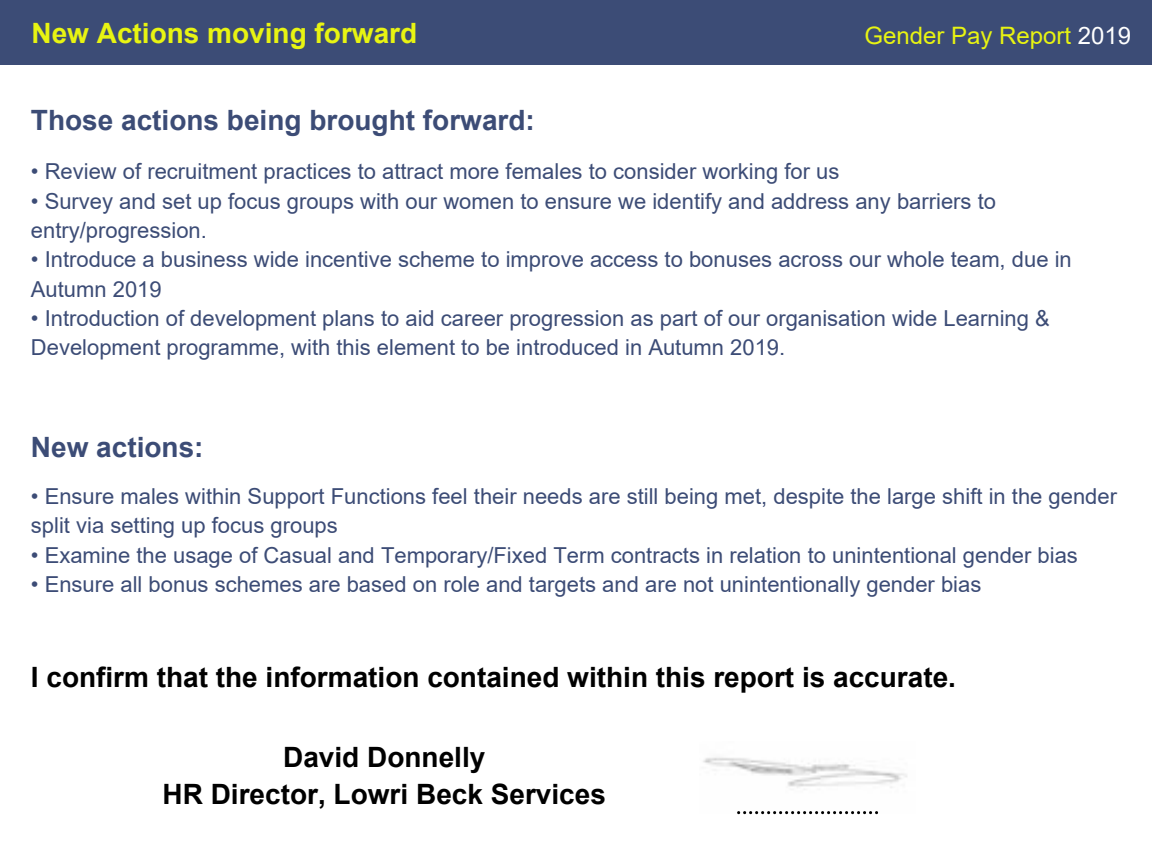
<style>
.page{position:relative;width:1152px;height:864px;background:#fff}
.page>*{position:absolute;margin:0;border:0;box-sizing:border-box;transform-origin:0 0}
.t1{font:700 28px/37.2px "Arial";color:#000;text-align:center}
.t2{font:700 28px "Arial";color:#3c4c76}
.t3{font:700 28px "Arial";color:#e8f412}
.t4{font:24px "Arial";color:#e8f412}
.t5{font:22px/29.2px "Arial";color:#3c4c76}
.s1{color:#fff}
</style>
<div class="page">
<div style="left:0;top:0;width:1152px;height:65px;background:#3c4c76"></div>
<img style="left:703px;top:757px;width:204px;height:31px">
<svg style="left:737px;top:811px;width:141px;height:3px"></svg>
<p class="t3" style="left:31px;top:14px;width:387px">New Actions moving forward</p>
<p class="t4" style="left:864px;top:19px;width:268px">Gender Pay Report <span class="s1">2019</span></p>
<p class="t2" style="left:31px;top:100px;width:506px">Those actions being brought forward:</p>
<p class="t5" style="left:31px;top:157px;width:810px">• Review of recruitment practices to attract more females to consider working for us</p>
<p class="t5" style="left:31px;top:186px;width:967px">• Survey and set up focus groups with our women to ensure we identify and address any barriers to entry/progression.</p>
<p class="t5" style="left:31px;top:245px;width:1042px">• Introduce a business wide incentive scheme to improve access to bonuses across our whole team, due in<br>Autumn 2019</p>
<p class="t5" style="left:31px;top:304px;width:1020px">• Introduction of development plans to aid career progression as part of our organisation wide Learning &amp;<br>Development programme, with this element to be introduced in Autumn 2019.</p>
<p class="t2" style="left:31px;top:428px;width:174px">New actions:</p>
<p class="t5" style="left:31px;top:482px;width:1088px">• Ensure males within Support Functions feel their needs are still being met, despite the large shift in the gender split via setting up focus groups</p>
<p class="t5" style="left:31px;top:540px;width:1049px">• Examine the usage of Casual and Temporary/Fixed Term contracts in relation to unintentional gender bias</p>
<p class="t5" style="left:31px;top:570px;width:952px">• Ensure all bonus schemes are based on role and targets and are not unintentionally gender bias</p>
<p class="t1" style="left:31px;top:659px;width:927px">I confirm that the information contained within this report is accurate.</p>
<p class="t1" style="left:163px;top:739px;width:445px">David Donnelly<br>HR Director, Lowri Beck Services</p>
</div>
